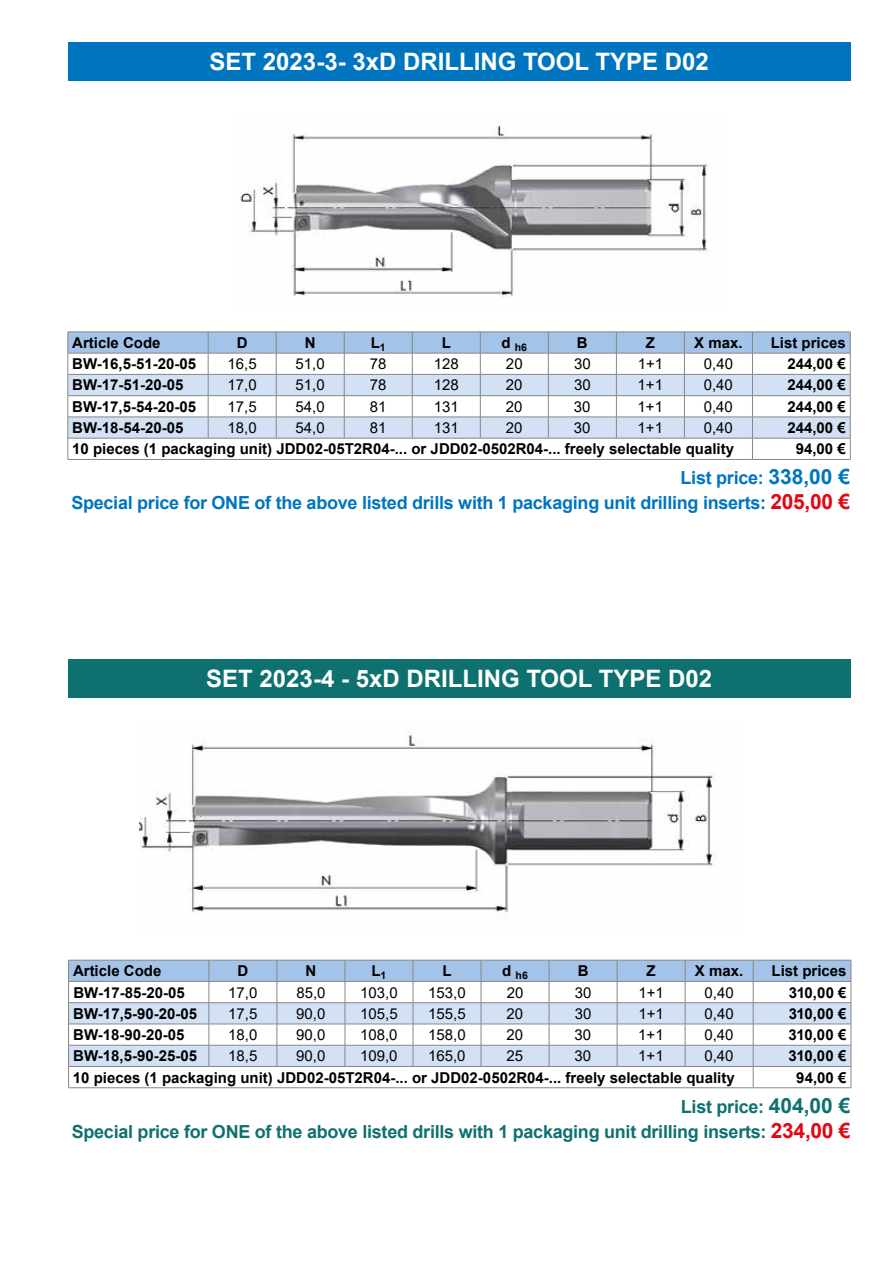
<style>
.page{position:relative;width:893px;height:1263px;background:#fff}
.page>*{position:absolute;margin:0;border:0;box-sizing:border-box;transform-origin:0 0}
.t1{font:700 24px "Arial";color:#fff}
.t2{font:700 18px/25.2px "Arial";letter-spacing:-.015em;color:#0075bf;text-align:right}
.t3{font:700 18px/25.2px "Arial";letter-spacing:-.015em;color:#0f716f;text-align:right}
.t4{font:700 15px "Arial";color:#000}
.t5{font:15px "Arial";color:#000}
.t6{font:700 10.5px "Arial";color:#000}
.s1{font-size:21px}
.s2{font-size:21px;color:#e30613}
</style>
<div class="page">
<img style="left:240px;top:125px;width:468px;height:173px">
<img style="left:139px;top:732px;width:577px;height:185px">
<div style="left:68px;top:43px;width:782px;height:38px;background:#0075bf"></div>
<div style="left:68px;top:659px;width:782px;height:38px;background:#0f716f"></div>
<svg style="left:68px;top:332px;width:783px;height:127px"></svg>
<hr style="left:68px;top:459px;width:140px;height:1px;background:#878787">
<hr style="left:208px;top:459px;width:68px;height:1px;background:#878787">
<hr style="left:276px;top:459px;width:68px;height:1px;background:#878787">
<hr style="left:344px;top:459px;width:68px;height:1px;background:#878787">
<hr style="left:412px;top:459px;width:68px;height:1px;background:#878787">
<hr style="left:480px;top:459px;width:68px;height:1px;background:#878787">
<hr style="left:548px;top:459px;width:68px;height:1px;background:#878787">
<hr style="left:616px;top:459px;width:68px;height:1px;background:#878787">
<hr style="left:684px;top:459px;width:68px;height:1px;background:#878787">
<hr style="left:752px;top:459px;width:98px;height:1px;background:#878787">
<hr style="left:68px;top:1087px;width:141px;height:1px;background:#878787">
<hr style="left:209px;top:1087px;width:68px;height:1px;background:#878787">
<hr style="left:277px;top:1087px;width:68px;height:1px;background:#878787">
<hr style="left:345px;top:1087px;width:68px;height:1px;background:#878787">
<hr style="left:413px;top:1087px;width:68px;height:1px;background:#878787">
<hr style="left:481px;top:1087px;width:68px;height:1px;background:#878787">
<hr style="left:549px;top:1087px;width:68px;height:1px;background:#878787">
<hr style="left:617px;top:1087px;width:68px;height:1px;background:#878787">
<hr style="left:685px;top:1087px;width:68px;height:1px;background:#878787">
<hr style="left:753px;top:1087px;width:98px;height:1px;background:#878787">
<svg style="left:68px;top:960px;width:784px;height:127px"></svg>
<h1 class="t1" style="left:210px;top:45px;width:501px">SET 2023-3- 3xD DRILLING TOOL TYPE D02</h1>
<p class="t4" style="left:72px;top:332px;width:90px">Article Code</p>
<p class="t4" style="left:237px;top:332px;width:12px">D</p>
<p class="t4" style="left:305px;top:332px;width:12px">N</p>
<p class="t4" style="left:371px;top:332px;width:17px">L<sub>1</sub></p>
<p class="t4" style="left:442px;top:332px;width:11px">L</p>
<p class="t6" style="left:502px;top:340px;width:27px"><sup>d</sup> h6</p>
<p class="t4" style="left:577px;top:332px;width:12px">B</p>
<p class="t4" style="left:646px;top:332px;width:11px">Z</p>
<p class="t4" style="left:694px;top:332px;width:50px">X max.</p>
<p class="t4" style="left:771px;top:332px;width:77px">List prices</p>
<p class="t4" style="left:72px;top:353px;width:125px">BW-16,5-51-20-05</p>
<p class="t5" style="left:228px;top:354px;width:31px">16,5</p>
<p class="t5" style="left:296px;top:354px;width:31px">51,0</p>
<p class="t5" style="left:370px;top:354px;width:18px">78</p>
<p class="t5" style="left:434px;top:354px;width:27px">128</p>
<p class="t5" style="left:506px;top:354px;width:18px">20</p>
<p class="t5" style="left:574px;top:354px;width:18px">30</p>
<p class="t5" style="left:638px;top:354px;width:27px">1+1</p>
<p class="t5" style="left:704px;top:354px;width:31px">0,40</p>
<p class="t4" style="left:787px;top:353px;width:60px">244,00 €</p>
<p class="t4" style="left:72px;top:375px;width:113px">BW-17-51-20-05</p>
<p class="t5" style="left:228px;top:375px;width:31px">17,0</p>
<p class="t5" style="left:296px;top:375px;width:31px">51,0</p>
<p class="t5" style="left:370px;top:375px;width:18px">78</p>
<p class="t5" style="left:434px;top:375px;width:27px">128</p>
<p class="t5" style="left:506px;top:375px;width:18px">20</p>
<p class="t5" style="left:574px;top:375px;width:18px">30</p>
<p class="t5" style="left:638px;top:375px;width:27px">1+1</p>
<p class="t5" style="left:704px;top:375px;width:31px">0,40</p>
<p class="t4" style="left:787px;top:375px;width:60px">244,00 €</p>
<p class="t4" style="left:72px;top:396px;width:125px">BW-17,5-54-20-05</p>
<p class="t5" style="left:228px;top:396px;width:31px">17,5</p>
<p class="t5" style="left:296px;top:396px;width:31px">54,0</p>
<p class="t5" style="left:370px;top:396px;width:18px">81</p>
<p class="t5" style="left:434px;top:396px;width:27px">131</p>
<p class="t5" style="left:506px;top:396px;width:18px">20</p>
<p class="t5" style="left:574px;top:396px;width:18px">30</p>
<p class="t5" style="left:638px;top:396px;width:27px">1+1</p>
<p class="t5" style="left:704px;top:396px;width:31px">0,40</p>
<p class="t4" style="left:787px;top:396px;width:60px">244,00 €</p>
<p class="t4" style="left:72px;top:417px;width:113px">BW-18-54-20-05</p>
<p class="t5" style="left:227px;top:417px;width:31px">18,0</p>
<p class="t5" style="left:296px;top:417px;width:31px">54,0</p>
<p class="t5" style="left:370px;top:417px;width:18px">81</p>
<p class="t5" style="left:434px;top:417px;width:27px">131</p>
<p class="t5" style="left:506px;top:417px;width:18px">20</p>
<p class="t5" style="left:574px;top:417px;width:18px">30</p>
<p class="t5" style="left:638px;top:417px;width:27px">1+1</p>
<p class="t5" style="left:704px;top:417px;width:31px">0,40</p>
<p class="t4" style="left:787px;top:417px;width:60px">244,00 €</p>
<p class="t4" style="left:72px;top:438px;width:663px">10 pieces (1 packaging unit) JDD02-05T2R04-... or JDD02-0502R04-... freely selectable quality</p>
<p class="t4" style="left:796px;top:438px;width:52px">94,00 €</p>
<p class="t2" style="left:71px;top:465px;width:780px">List price: <span class="s1">338,00 €<br></span>Special price for ONE of the above listed drills with 1 packaging unit drilling inserts: <span class="s2">205,00 €</span></p>
<h1 class="t1" style="left:206px;top:662px;width:507px">SET 2023-4 - 5xD DRILLING TOOL TYPE D02</h1>
<p class="t4" style="left:73px;top:960px;width:90px">Article Code</p>
<p class="t4" style="left:237px;top:960px;width:12px">D</p>
<p class="t4" style="left:305px;top:960px;width:12px">N</p>
<p class="t4" style="left:371px;top:960px;width:17px">L<sub>1</sub></p>
<p class="t4" style="left:443px;top:960px;width:11px">L</p>
<p class="t6" style="left:502px;top:968px;width:27px"><sup>d</sup> h6</p>
<p class="t4" style="left:578px;top:960px;width:12px">B</p>
<p class="t4" style="left:646px;top:960px;width:11px">Z</p>
<p class="t4" style="left:695px;top:960px;width:50px">X max.</p>
<p class="t4" style="left:771px;top:960px;width:77px">List prices</p>
<p class="t4" style="left:73px;top:982px;width:113px">BW-17-85-20-05</p>
<p class="t5" style="left:228px;top:982px;width:31px">17,0</p>
<p class="t5" style="left:296px;top:982px;width:31px">85,0</p>
<p class="t5" style="left:360px;top:982px;width:39px">103,0</p>
<p class="t5" style="left:428px;top:982px;width:39px">153,0</p>
<p class="t5" style="left:507px;top:982px;width:18px">20</p>
<p class="t5" style="left:575px;top:982px;width:18px">30</p>
<p class="t5" style="left:638px;top:982px;width:27px">1+1</p>
<p class="t5" style="left:704px;top:982px;width:31px">0,40</p>
<p class="t4" style="left:789px;top:982px;width:59px">310,00 €</p>
<p class="t4" style="left:73px;top:1003px;width:125px">BW-17,5-90-20-05</p>
<p class="t5" style="left:228px;top:1003px;width:31px">17,5</p>
<p class="t5" style="left:296px;top:1003px;width:31px">90,0</p>
<p class="t5" style="left:360px;top:1003px;width:39px">105,5</p>
<p class="t5" style="left:428px;top:1003px;width:39px">155,5</p>
<p class="t5" style="left:507px;top:1003px;width:18px">20</p>
<p class="t5" style="left:575px;top:1003px;width:18px">30</p>
<p class="t5" style="left:638px;top:1003px;width:27px">1+1</p>
<p class="t5" style="left:704px;top:1003px;width:31px">0,40</p>
<p class="t4" style="left:789px;top:1003px;width:59px">310,00 €</p>
<p class="t4" style="left:73px;top:1024px;width:113px">BW-18-90-20-05</p>
<p class="t5" style="left:228px;top:1024px;width:31px">18,0</p>
<p class="t5" style="left:296px;top:1024px;width:31px">90,0</p>
<p class="t5" style="left:360px;top:1024px;width:39px">108,0</p>
<p class="t5" style="left:428px;top:1024px;width:39px">158,0</p>
<p class="t5" style="left:507px;top:1024px;width:18px">20</p>
<p class="t5" style="left:575px;top:1024px;width:18px">30</p>
<p class="t5" style="left:638px;top:1024px;width:27px">1+1</p>
<p class="t5" style="left:704px;top:1024px;width:31px">0,40</p>
<p class="t4" style="left:789px;top:1024px;width:59px">310,00 €</p>
<p class="t4" style="left:73px;top:1045px;width:125px">BW-18,5-90-25-05</p>
<p class="t5" style="left:228px;top:1046px;width:31px">18,5</p>
<p class="t5" style="left:296px;top:1046px;width:31px">90,0</p>
<p class="t5" style="left:360px;top:1046px;width:39px">109,0</p>
<p class="t5" style="left:428px;top:1046px;width:39px">165,0</p>
<p class="t5" style="left:507px;top:1046px;width:18px">25</p>
<p class="t5" style="left:575px;top:1046px;width:18px">30</p>
<p class="t5" style="left:638px;top:1046px;width:27px">1+1</p>
<p class="t5" style="left:704px;top:1046px;width:31px">0,40</p>
<p class="t4" style="left:789px;top:1045px;width:59px">310,00 €</p>
<p class="t4" style="left:73px;top:1067px;width:663px">10 pieces (1 packaging unit) JDD02-05T2R04-... or JDD02-0502R04-... freely selectable quality</p>
<p class="t4" style="left:796px;top:1067px;width:52px">94,00 €</p>
<p class="t3" style="left:72px;top:1094px;width:780px">List price: <span class="s1">404,00 €<br></span>Special price for ONE of the above listed drills with 1 packaging unit drilling inserts: <span class="s2">234,00 €</span></p>
</div>
